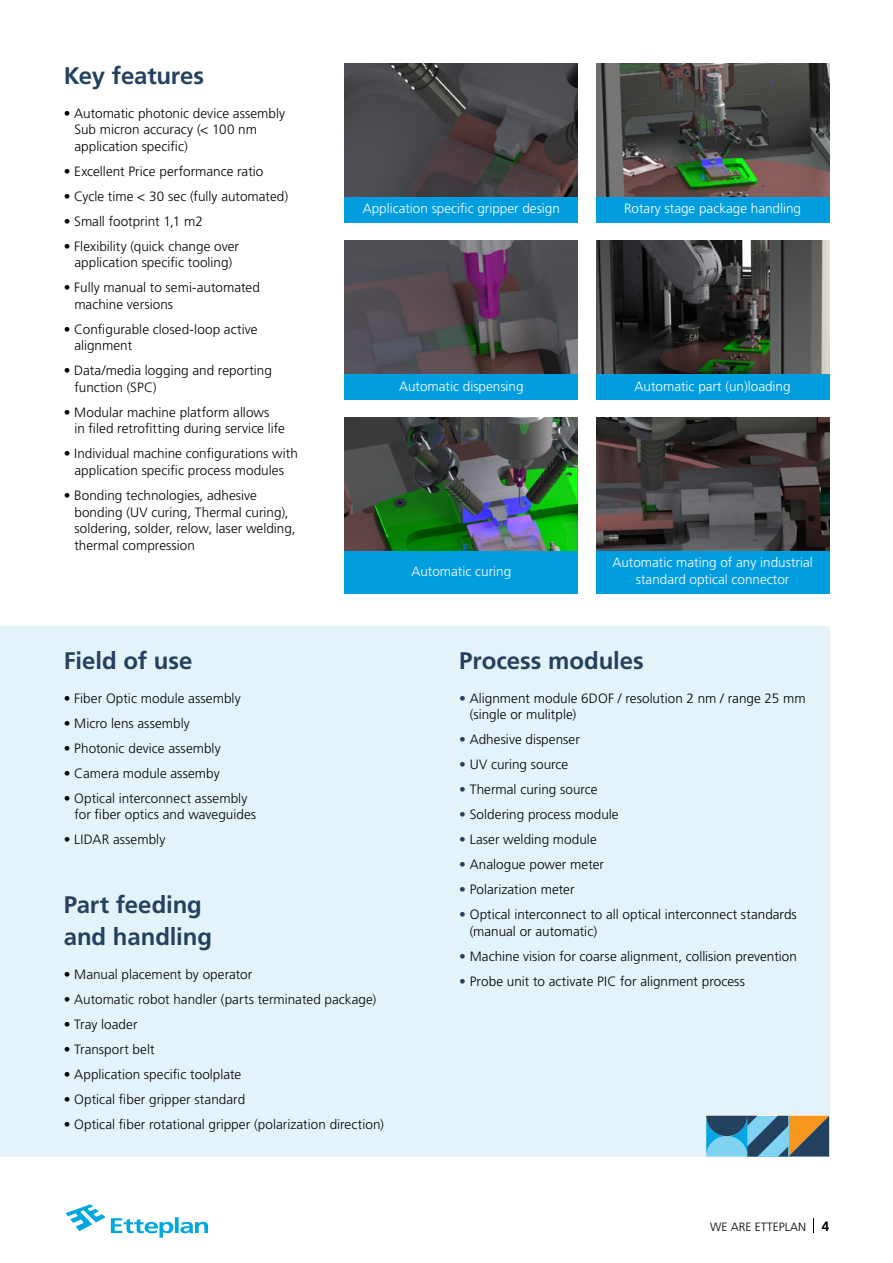
<style>
.page{position:relative;width:893px;height:1263px;background:#fff}
.page>*{position:absolute;margin:0;border:0;box-sizing:border-box;transform-origin:0 0}
.t1{font:700 24px/32.4px "Frutiger LT Std";letter-spacing:-.005em;color:#254160}
.t2{font:300 13.5px/16.5px "Frutiger LT Std";letter-spacing:.005em;color:#020203}
.t3{font:300 13.5px/16.5px "Frutiger LT Std";color:#000}
.t4{font:300 13.5px/16.2px "Frutiger LT Std";color:#fff;text-align:center}
.t5{font:300 12px "Frutiger LT Std";color:#020203}
.s1{color:#254160}
.s2{font-weight:700;font-size:13.5px}
</style>
<div class="page">
<svg style="left:66px;top:1204px;width:142px;height:33px"></svg>
<svg style="left:813px;top:1218px;width:1px;height:15px"></svg>
<div style="left:0;top:626px;width:829px;height:531px;background:#e4f3fa"></div>
<div style="left:596px;top:374px;width:233px;height:26px;background:#009ddf"></div>
<div style="left:345px;top:551px;width:233px;height:42px;background:#009ddf"></div>
<div style="left:596px;top:551px;width:233px;height:42px;background:#009ddf"></div>
<div style="left:345px;top:374px;width:233px;height:26px;background:#009ddf"></div>
<div style="left:596px;top:197px;width:233px;height:26px;background:#009ddf"></div>
<div style="left:345px;top:197px;width:233px;height:26px;background:#009ddf"></div>
<img style="left:596px;top:241px;width:233px;height:133px">
<img style="left:345px;top:418px;width:233px;height:133px">
<img style="left:345px;top:64px;width:233px;height:133px">
<img style="left:345px;top:241px;width:233px;height:133px">
<img style="left:596px;top:64px;width:233px;height:133px">
<img style="left:596px;top:418px;width:233px;height:133px">
<svg style="left:706px;top:1116px;width:123px;height:41px;background:#61848d"></svg>
<h1 class="t1" style="left:64px;top:60px;width:142px">Key features</h1>
<p class="t2" style="left:74px;top:105px;width:212px;text-indent:-11px">• Automatic photonic device assembly<br>Sub micron accuracy (&lt; 100 nm application specific)</p>
<p class="t2" style="left:64px;top:163px;width:201px">• Excellent Price performance ratio</p>
<p class="t2" style="left:64px;top:188px;width:226px">• Cycle time &lt; 30 sec (fully automated)</p>
<p class="t2" style="left:64px;top:213px;width:141px">• Small footprint 1,1 m2</p>
<p class="t2" style="left:64px;top:238px;width:177px;text-align:center">• Flexibility (quick change over application specific tooling)</p>
<p class="t2" style="left:74px;top:280px;width:187px;text-indent:-11px">• Fully manual to semi-automated machine versions</p>
<p class="t2" style="left:74px;top:321px;width:185px;text-indent:-11px">• Configurable closed-loop active alignment</p>
<p class="t2" style="left:74px;top:363px;width:199px;text-indent:-11px">• Data/media logging and reporting function (SPC)</p>
<p class="t2" style="left:74px;top:404px;width:212px;text-indent:-11px">• Modular machine platform allows<br>in filed retrofitting during service life</p>
<p class="t2" style="left:64px;top:446px;width:236px;text-align:center">• Individual machine configurations with application specific process modules</p>
<p class="t2" style="left:74px;top:487px;width:223px;text-indent:-11px">• Bonding technologies, adhesive bonding (UV curing, Thermal curing), soldering, solder, relow, laser welding, thermal compression</p>
<p class="t4" style="left:363px;top:201px;width:199px">Application specific gripper design</p>
<p class="t4" style="left:624px;top:201px;width:179px">Rotary stage package handling</p>
<p class="t4" style="left:399px;top:378px;width:126px">Automatic dispensing</p>
<p class="t4" style="left:635px;top:378px;width:158px">Automatic part (un)loading</p>
<p class="t4" style="left:411px;top:563px;width:101px">Automatic curing</p>
<p class="t4" style="left:612px;top:555px;width:202px">Automatic mating of any industrial standard optical connector</p>
<h1 class="t1" style="left:64px;top:645px;width:130px">Field of use</h1>
<p class="t2" style="left:64px;top:690px;width:178px">• Fiber Optic module assembly</p>
<p class="t2" style="left:64px;top:715px;width:128px">• Micro lens assembly</p>
<p class="t2" style="left:64px;top:740px;width:158px">• Photonic device assembly</p>
<p class="t2" style="left:64px;top:765px;width:157px">• Camera module assemby</p>
<p class="t2" style="left:74px;top:790px;width:183px;text-indent:-11px">• Optical interconnect assembly for fiber optics and waveguides</p>
<p class="t2" style="left:64px;top:831px;width:103px">• LIDAR assembly</p>
<h1 class="t1" style="left:64px;top:888px;width:150px">Part feeding and handling</h1>
<p class="t2" style="left:64px;top:966px;width:190px">• Manual placement by operator</p>
<p class="t2" style="left:64px;top:991px;width:314px">• Automatic robot handler (parts terminated package)</p>
<p class="t2" style="left:64px;top:1016px;width:75px">• Tray loader</p>
<p class="t2" style="left:64px;top:1041px;width:92px">• Transport belt</p>
<p class="t2" style="left:64px;top:1066px;width:179px">• Application specific toolplate</p>
<p class="t2" style="left:64px;top:1091px;width:183px">• Optical fiber gripper standard</p>
<p class="t2" style="left:64px;top:1116px;width:322px">• Optical fiber rotational gripper (polarization direction)</p>
<h1 class="t1" style="left:459px;top:645px;width:186px">Process modules</h1>
<p class="t3" style="left:470px;top:690px;width:337px;text-indent:-11px"><span class="s1">•</span> Alignment module 6DOF / resolution 2 nm / range 25 mm (single or mulitple)</p>
<p class="t3" style="left:459px;top:731px;width:122px"><span class="s1">•</span> Adhesive dispenser</p>
<p class="t3" style="left:459px;top:756px;width:111px"><span class="s1">•</span> UV curing source</p>
<p class="t3" style="left:459px;top:781px;width:140px"><span class="s1">•</span> Thermal curing source</p>
<p class="t3" style="left:459px;top:806px;width:161px"><span class="s1">•</span> Soldering process module</p>
<p class="t3" style="left:459px;top:831px;width:139px"><span class="s1">•</span> Laser welding module</p>
<p class="t3" style="left:459px;top:856px;width:146px"><span class="s1">•</span> Analogue power meter</p>
<p class="t3" style="left:459px;top:881px;width:117px"><span class="s1">•</span> Polarization meter</p>
<p class="t3" style="left:470px;top:906px;width:328px;text-indent:-11px"><span class="s1">•</span> Optical interconnect to all optical interconnect standards (manual or automatic)</p>
<p class="t3" style="left:459px;top:948px;width:339px"><span class="s1">•</span> Machine vision for coarse alignment, collision prevention</p>
<p class="t3" style="left:459px;top:973px;width:287px"><span class="s1">•</span> Probe unit to activate PIC for alignment process</p>
<p class="t5" style="left:710px;top:1220px;width:121px">WE ARE ETTEPLAN <span class="s2">4</span></p>
</div>
